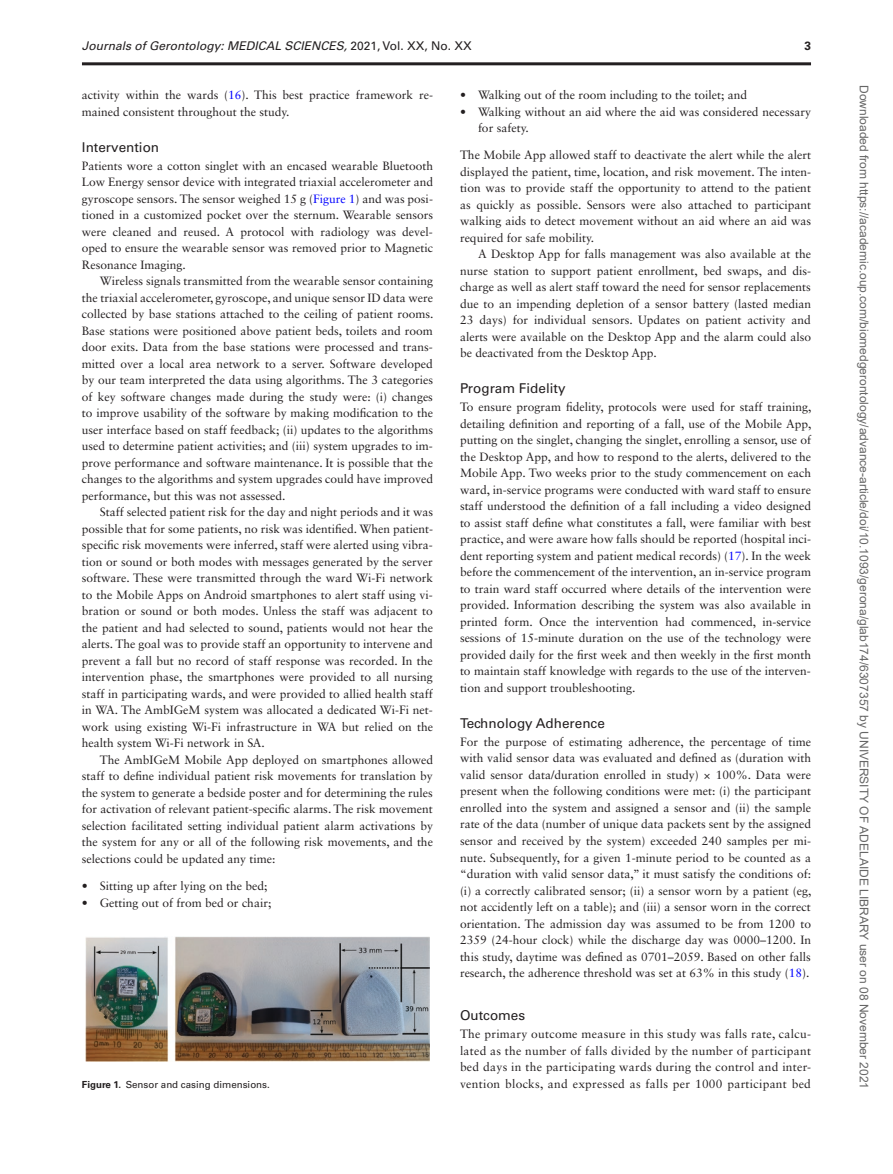
<style>
.page{position:relative;width:893px;height:1174px;background:#fff}
.page>*{position:absolute;margin:0;border:0;box-sizing:border-box;transform-origin:0 0}
.t1{font:13.5px "Univers LT Std";color:#231f20}
.t2{font:12px/16.5px "Sabon LT Std";color:#231f20;text-align:justify}
.t3{font:12px "Arial";color:#666}
.t4{font:italic 12px "Univers LT Std";color:#231f20}
.t5{font:12px "Sabon LT Std";letter-spacing:.025em;color:#231f20}
.t6{font:700 12px "Univers LT Std";color:#231f20}
.t7{font:9.75px "Univers LT Std";color:#231f20}
.s1{font-style:normal}
.s2{color:#00f}
.s3{font-weight:700}
</style>
<div class="page">
<img style="left:86px;top:936px;width:343px;height:125px">
<hr style="left:82px;top:62px;width:729px;height:3px;background:#231f20">
<p class="t4" style="left:82px;top:39px;width:391px">Journals of Gerontology: MEDICAL SCIENCES, <span class="s1">2021, Vol. XX, No. XX</span></p>
<p class="t6" style="left:804px;top:39px;width:8px">3</p>
<p class="t2" style="left:82px;top:87px;width:353px">activity within the wards (<span class="s2">16</span>). This best practice framework re&shy;mained consistent throughout the study.</p>
<p class="t1" style="left:82px;top:139px;width:79px">Intervention</p>
<p class="t2" style="left:82px;top:157px;width:353px">Patients wore a cotton singlet with an encased wearable Bluetooth Low Energy sensor device with integrated triaxial accelerometer and gyroscope sensors. The sensor weighed 15 g (<span class="s2">Figure 1</span>) and was posi&shy;tioned in a customized pocket over the sternum. Wearable sensors were cleaned and reused. A protocol with radiology was devel&shy;oped to ensure the wearable sensor was removed prior to Magnetic Resonance Imaging.</p>
<p class="t2" style="left:82px;top:273px;width:353px;text-indent:18px">Wireless signals transmitted from the wearable sensor containing the triaxial accelerometer, gyroscope, and unique sensor ID data were collected by base stations attached to the ceiling of patient rooms.<br>Base stations were positioned above patient beds, toilets and room door exits. Data from the base stations were processed and trans&shy;mitted over a local area network to a server. Software developed by our team interpreted the data using algorithms. The 3 categories of key software changes made during the study were: (i) changes to improve usability of the software by making modification to the user interface based on staff feedback; (ii) updates to the algorithms used to determine patient activities; and (iii) system upgrades to im&shy;prove performance and software maintenance. It is possible that the changes to the algorithms and system upgrades could have improved performance, but this was not assessed.</p>
<p class="t2" style="left:82px;top:504px;width:353px;text-indent:18px">Staff selected patient risk for the day and night periods and it was possible that for some patients, no risk was identified. When patient&shy;specific risk movements were inferred, staff were alerted using vibra&shy;tion or sound or both modes with messages generated by the server software. These were transmitted through the ward Wi-Fi network to the Mobile Apps on Android smartphones to alert staff using vi&shy;bration or sound or both modes. Unless the staff was adjacent to the patient and had selected to sound, patients would not hear the alerts. The goal was to provide staff an opportunity to intervene and prevent a fall but no record of staff response was recorded. In the intervention phase, the smartphones were provided to all nursing staff in participating wards, and were provided to allied health staff in WA. The AmbIGeM system was allocated a dedicated Wi-Fi net&shy;work using existing Wi-Fi infrastructure in WA but relied on the health system Wi-Fi network in SA.</p>
<p class="t2" style="left:82px;top:751px;width:353px;text-indent:18px">The AmbIGeM Mobile App deployed on smartphones allowed staff to define individual patient risk movements for translation by the system to generate a bedside poster and for determining the rules for activation of relevant patient-specific alarms. The risk movement selection facilitated setting individual patient alarm activations by the system for any or all of the following risk movements, and the selections could be updated any time:</p>
<p class="t2" style="left:82px;top:877px;width:187px">• Sitting up after lying on the bed;</p>
<p class="t2" style="left:82px;top:894px;width:191px">• Getting out of from bed or chair;</p>
<p class="t2" style="left:460px;top:87px;width:289px">• Walking out of the room including to the toilet; and</p>
<p class="t2" style="left:478px;top:103px;width:335px;text-indent:-18px">• Walking without an aid where the aid was considered necessary for safety.</p>
<p class="t2" style="left:460px;top:147px;width:353px">The Mobile App allowed staff to deactivate the alert while the alert displayed the patient, time, location, and risk movement. The inten&shy;tion was to provide staff the opportunity to attend to the patient as quickly as possible. Sensors were also attached to participant walking aids to detect movement without an aid where an aid was required for safe mobility.</p>
<p class="t2" style="left:460px;top:246px;width:353px;text-indent:18px">A Desktop App for falls management was also available at the nurse station to support patient enrollment, bed swaps, and dis&shy;charge as well as alert staff toward the need for sensor replacements due to an impending depletion of a sensor battery (lasted median 23 days) for individual sensors. Updates on patient activity and alerts were available on the Desktop App and the alarm could also be deactivated from the Desktop App.</p>
<p class="t1" style="left:460px;top:380px;width:107px">Program Fidelity</p>
<p class="t2" style="left:460px;top:399px;width:353px">To ensure program fidelity, protocols were used for staff training, detailing definition and reporting of a fall, use of the Mobile App, putting on the singlet, changing the singlet, enrolling a sensor, use of the Desktop App, and how to respond to the alerts, delivered to the Mobile App. Two weeks prior to the study commencement on each ward, in-service programs were conducted with ward staff to ensure staff understood the definition of a fall including a video designed to assist staff define what constitutes a fall, were familiar with best practice, and were aware how falls should be reported (hospital inci&shy;dent reporting system and patient medical records) (<span class="s2">17</span>). In the week before the commencement of the intervention, an in-service program to train ward staff occurred where details of the intervention were provided. Information describing the system was also available in printed form. Once the intervention had commenced, in-service sessions of 15-minute duration on the use of the technology were provided daily for the first week and then weekly in the first month to maintain staff knowledge with regards to the use of the interven&shy;tion and support troubleshooting.</p>
<p class="t1" style="left:460px;top:715px;width:146px">Technology Adherence</p>
<p class="t2" style="left:460px;top:733px;width:353px">For the purpose of estimating adherence, the percentage of time with valid sensor data was evaluated and defined as (duration with valid sensor data/duration enrolled in study) × 100%. Data were present when the following conditions were met: (i) the participant enrolled into the system and assigned a sensor and (ii) the sample rate of the data (number of unique data packets sent by the assigned sensor and received by the system) exceeded 240 samples per mi&shy;nute. Subsequently, for a given 1-minute period to be counted as a “duration with valid sensor data,” it must satisfy the conditions of: (i) a correctly calibrated sensor; (ii) a sensor worn by a patient (eg, not accidently left on a table); and (iii) a sensor worn in the correct orientation. The admission day was assumed to be from 1200 to 2359 (24-hour clock) while the discharge day was 0000–1200. In this study, daytime was defined as 0701–2059. Based on other falls research, the adherence threshold was set at 63% in this study (<span class="s2">18</span>).</p>
<p class="t1" style="left:460px;top:1007px;width:67px">Outcomes</p>
<p class="t2" style="left:460px;top:1025px;width:353px">The primary outcome measure in this study was falls rate, calcu&shy;lated as the number of falls divided by the number of participant bed days in the participating wards during the control and inter-</p>
<p class="t7" style="left:82px;top:1079px;width:189px"><span class="s3">Figure 1.</span> Sensor and casing dimensions.</p>
<p class="t5" style="left:460px;top:1076px;width:352px">vention blocks, and expressed as falls per 1000 participant bed</p>
<p class="t3" style="left:868px;top:85px;width:1005px;rotate:90deg">Downloaded from https://academic.oup.com/biomedgerontology/advance-article/doi/10.1093/gerona/glab174/6307357 by UNIVERSITY OF ADELAIDE LIBRARY user on 08 November 2021</p>
</div>
